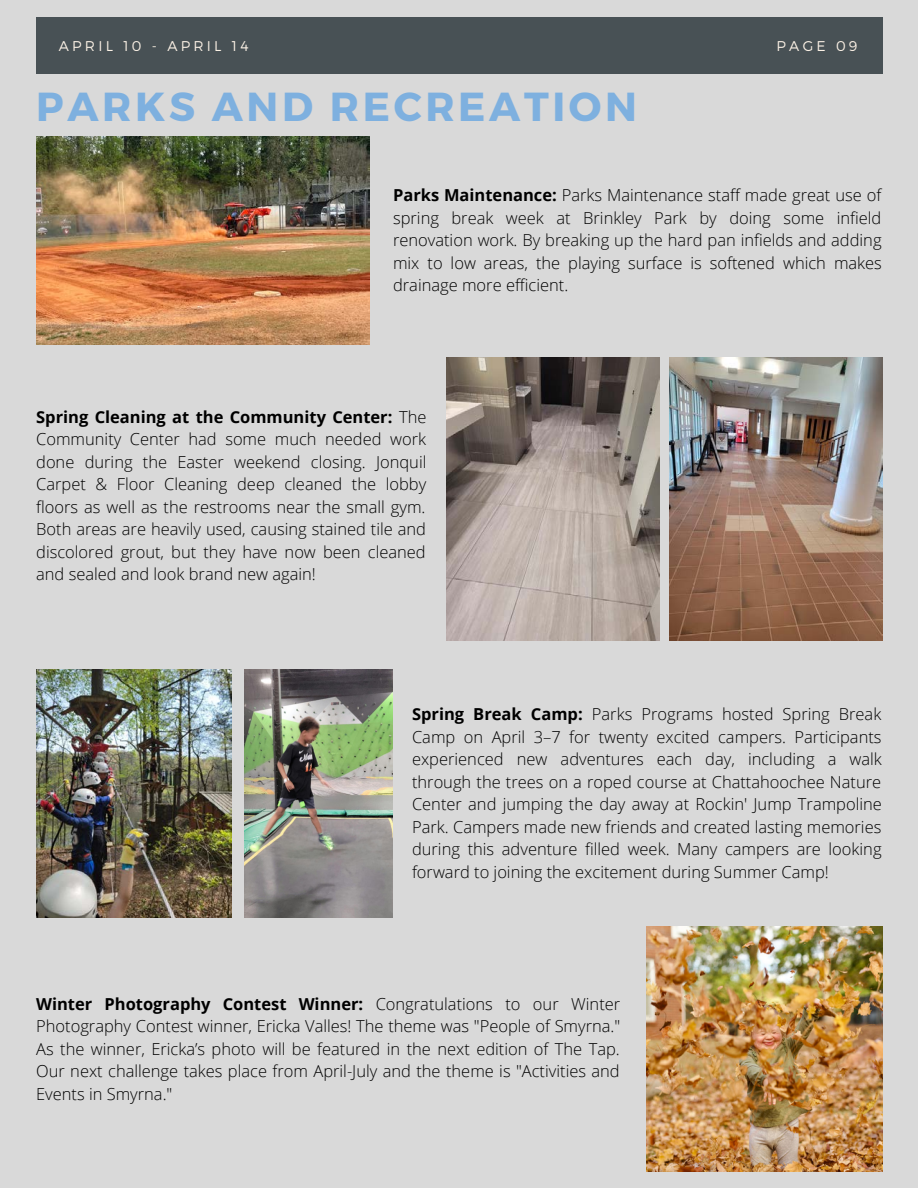
<style>
.page{position:relative;width:918px;height:1188px;background:#d9d9d9}
.page>*{position:absolute;margin:0;border:0;box-sizing:border-box;transform-origin:0 0}
.t1{font:700 40.5px "Montserrat";letter-spacing:.09em;color:#7eb0df}
.t2{font:300 16.5px/22.5px "Open Sans";color:#000;text-align:justify}
.t3{font:300 14.1px "Montserrat";letter-spacing:.23em;color:#fcf2e6}
.s1{font-weight:700}
</style>
<div class="page">
<div style="left:36px;top:17px;width:847px;height:56px;background:#485155"></div>
<img style="left:36px;top:137px;width:333px;height:208px">
<img style="left:669px;top:357px;width:214px;height:284px">
<img style="left:447px;top:357px;width:212px;height:284px">
<img style="left:36px;top:670px;width:196px;height:247px">
<img style="left:244px;top:670px;width:149px;height:247px">
<img style="left:647px;top:926px;width:236px;height:245px">
<p class="t3" style="left:59px;top:36px;width:191px">APRIL 10 - APRIL 14</p>
<p class="t3" style="left:777px;top:36px;width:82px">PAGE 09</p>
<h1 class="t1" style="left:36px;top:81px;width:602px">PARKS AND RECREATION</h1>
<p class="t2" style="left:393px;top:184px;width:490px"><span class="s1">Parks Maintenance:</span> Parks Maintenance staff made great use of spring break week at Brinkley Park by doing some infield renovation work. By breaking up the hard pan infields and adding mix to low areas, the playing surface is softened which makes drainage more efficient.</p>
<p class="t2" style="left:36px;top:405px;width:392px"><span class="s1">Spring Cleaning at the Community Center:</span> The Community Center had some much needed work done during the Easter weekend closing. Jonquil Carpet &amp; Floor Cleaning deep cleaned the lobby floors as well as the restrooms near the small gym.<br>Both areas are heavily used, causing stained tile and discolored grout, but they have now been cleaned and sealed and look brand new again!</p>
<p class="t2" style="left:412px;top:702px;width:471px"><span class="s1">Spring Break Camp:</span> Parks Programs hosted Spring Break Camp on April 3–7 for twenty excited campers. Participants experienced new adventures each day, including a walk through the trees on a roped course at Chattahoochee Nature Center and jumping the day away at Rockin' Jump Trampoline Park. Campers made new friends and created lasting memories during this adventure filled week. Many campers are looking forward to joining the excitement during Summer Camp!</p>
<p class="t2" style="left:36px;top:992px;width:586px"><span class="s1">Winter Photography Contest Winner:</span> Congratulations to our Winter Photography Contest winner, Ericka Valles! The theme was "People of Smyrna." As the winner, Ericka’s photo will be featured in the next edition of The Tap.<br>Our next challenge takes place from April-July and the theme is "Activities and Events in Smyrna."</p>
</div>
